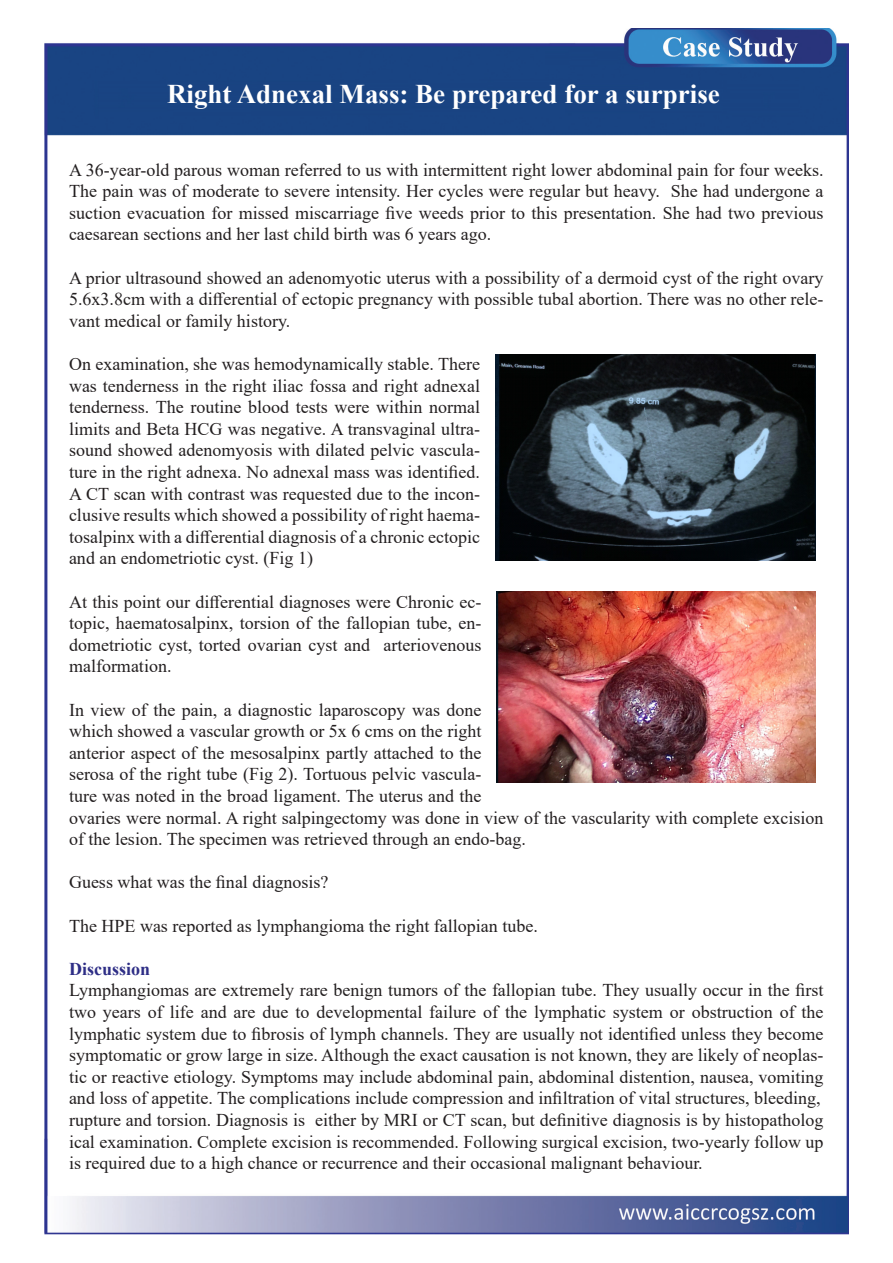
<style>
.page{position:relative;width:893px;height:1263px;background:#fff}
.page>*{position:absolute;margin:0;border:0;box-sizing:border-box;transform-origin:0 0}
.t1{font:700 27px "Times New Roman";color:#fff}
.t2{font:18px/21.6px "Times New Roman";color:#231f20;text-align:justify}
.t3{font:700 18px "Times New Roman";color:#2e2e86}
</style>
<div class="page">
<img style="left:44px;top:28px;width:805px;height:1206px">
<img style="left:495px;top:354px;width:321px;height:206px">
<img style="left:497px;top:591px;width:319px;height:192px">
<p class="t1" style="left:167px;top:75px;width:554px">Right Adnexal Mass: Be prepared for a surprise</p>
<p class="t2" style="left:69px;top:158px;width:756px">A 36-year-old parous woman referred to us with intermittent right lower abdominal pain for four weeks.<br>The pain was of moderate to severe intensity. Her cycles were regular but heavy. She had undergone a suction evacuation for missed miscarriage five weeds prior to this presentation. She had two previous caesarean sections and her last child birth was 6 years ago.</p>
<p class="t2" style="left:69px;top:266px;width:756px">A prior ultrasound showed an adenomyotic uterus with a possibility of a dermoid cyst of the right ovary 5.6x3.8cm with a differential of ectopic pregnancy with possible tubal abortion. There was no other rele&shy;vant medical or family history.</p>
<p class="t2" style="left:69px;top:353px;width:413px">On examination, she was hemodynamically stable. There was tenderness in the right iliac fossa and right adnexal tenderness. The routine blood tests were within normal limits and Beta HCG was negative. A transvaginal ultra&shy;sound showed adenomyosis with dilated pelvic vascula&shy;ture in the right adnexa. No adnexal mass was identified.<br>A CT scan with contrast was requested due to the incon&shy;clusive results which showed a possibility of right haema&shy;tosalpinx with a differential diagnosis of a chronic ectopic and an endometriotic cyst. (Fig 1)</p>
<p class="t2" style="left:69px;top:590px;width:414px">At this point our differential diagnoses were Chronic ec&shy;topic, haematosalpinx, torsion of the fallopian tube, en&shy;dometriotic cyst, torted ovarian cyst and arteriovenous malformation.</p>
<p class="t2" style="left:69px;top:698px;width:756px;text-align:left">In view of the pain, a diagnostic laparoscopy was done<br>which showed a vascular growth or 5x 6 cms on the right<br>anterior aspect of the mesosalpinx partly attached to the<br>serosa of the right tube (Fig 2). Tortuous pelvic vascula-<br>ture was noted in the broad ligament. The uterus and the<br>ovaries were normal. A right salpingectomy was done in view of the vascularity with complete excision of the lesion. The specimen was retrieved through an endo-bag.</p>
<p class="t2" style="left:69px;top:871px;width:261px">Guess what was the final diagnosis?</p>
<p class="t2" style="left:69px;top:914px;width:470px">The HPE was reported as lymphangioma the right fallopian tube.</p>
<p class="t3" style="left:69px;top:956px;width:83px">Discussion</p>
<p class="t2" style="left:69px;top:979px;width:756px">Lymphangiomas are extremely rare benign tumors of the fallopian tube. They usually occur in the first two years of life and are due to developmental failure of the lymphatic system or obstruction of the lymphatic system due to fibrosis of lymph channels. They are usually not identified unless they become symptomatic or grow large in size. Although the exact causation is not known, they are likely of neoplas&shy;tic or reactive etiology. Symptoms may include abdominal pain, abdominal distention, nausea, vomiting and loss of appetite. The complications include compression and infiltration of vital structures, bleeding,</p>
<p class="t2" style="left:69px;top:1109px;width:756px">rupture and torsion. Diagnosis is either by MRI or CT scan, but definitive diagnosis is by histopatholog ical examination. Complete excision is recommended. Following surgical excision, two-yearly follow up is required due to a high chance or recurrence and their occasional malignant behaviour.</p>
</div>
